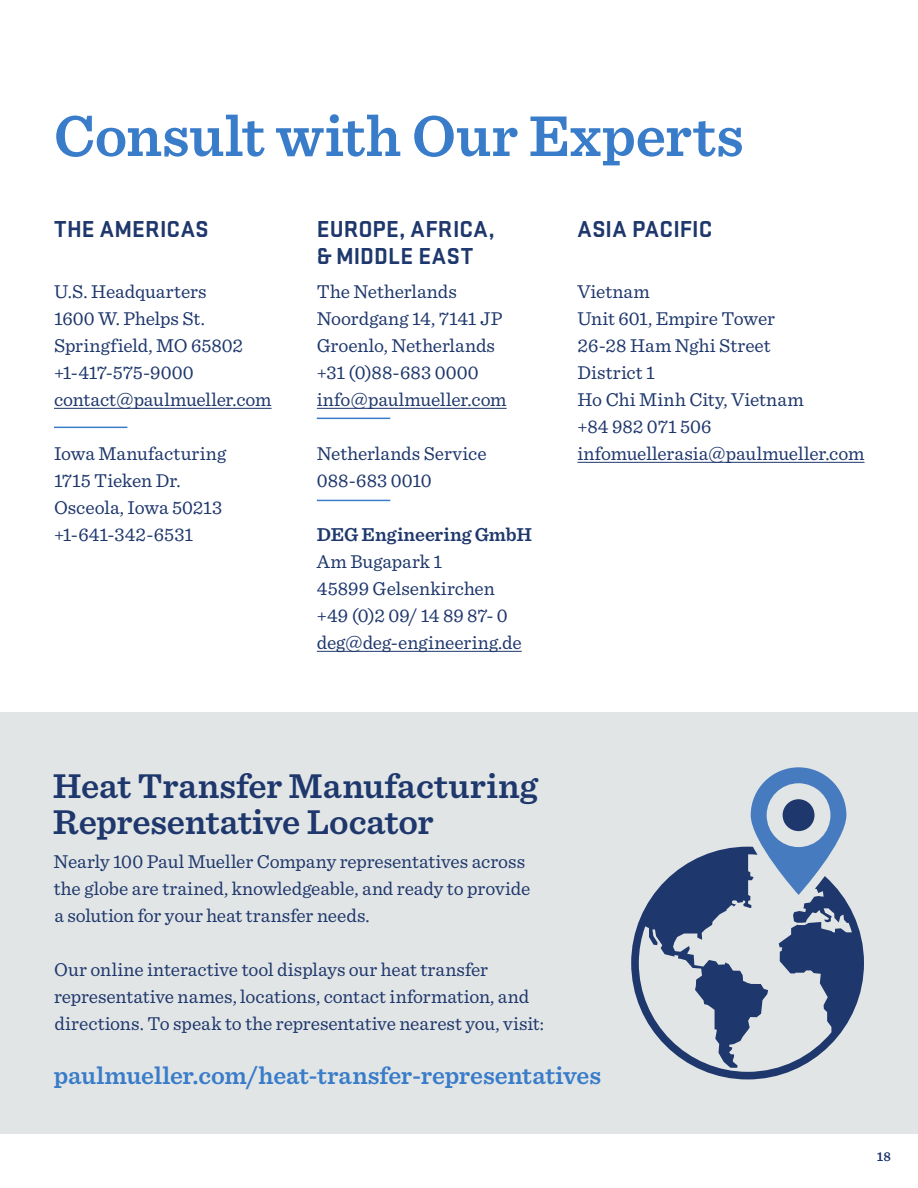
<style>
.page{position:relative;width:918px;height:1188px;background:#fff}
.page>*{position:absolute;margin:0;border:0;box-sizing:border-box;transform-origin:0 0}
.t1{font:600 60px "Sentinel";color:#397cc9}
.t2{font:600 36px/36px "Sentinel";letter-spacing:-.005em;color:#1e376c}
.t3{font:600 25.5px "Sentinel";letter-spacing:-.005em;color:#397cc9}
.t4{font:700 24px/27px "Mueller Display";letter-spacing:.005em;color:#1e376c}
.t5{font:19.5px/27px "Sentinel";color:#1e376c}
.t6{font:600 19.5px "Sentinel";color:#1e376c}
.t7{font:600 13.5px "Sentinel";color:#1e376c}
</style>
<div class="page">
<div style="left:0;top:713px;width:918px;height:421px;background:#e2e5e5"></div>
<svg style="left:631px;top:847px;width:233px;height:232px"></svg>
<svg style="left:751px;top:767px;width:95px;height:128px"></svg>
<hr style="left:54px;top:427px;width:73px;height:1px;background:#397cc9">
<hr style="left:54px;top:408px;width:218px;height:1px;background:#1e376c">
<hr style="left:317px;top:418px;width:73px;height:1px;background:#397cc9">
<hr style="left:317px;top:500px;width:73px;height:1px;background:#397cc9">
<hr style="left:317px;top:408px;width:190px;height:1px;background:#1e376c">
<hr style="left:317px;top:651px;width:205px;height:1px;background:#1e376c">
<hr style="left:578px;top:462px;width:287px;height:1px;background:#1e376c">
<h1 class="t1" style="left:54px;top:90px;width:691px">Consult with Our Experts</h1>
<p class="t4" style="left:54px;top:214px;width:156px">THE AMERICAS</p>
<p class="t5" style="left:54px;top:277px;width:219px">U.S. Headquarters<br>1600 W. Phelps St.<br>Springfield, MO 65802 +1-417-575-9000 contact@paulmueller.com</p>
<p class="t5" style="left:54px;top:439px;width:174px">Iowa Manufacturing<br>1715 Tieken Dr.<br>Osceola, Iowa 50213 +1-641-342-6531</p>
<p class="t4" style="left:317px;top:214px;width:179px">EUROPE, AFRICA, &amp; MIDDLE EAST</p>
<p class="t5" style="left:317px;top:277px;width:191px">The Netherlands<br>Noordgang 14, 7141 JP<br>Groenlo, Netherlands +31 (0)88-683 0000 info@paulmueller.com</p>
<p class="t5" style="left:317px;top:439px;width:171px">Netherlands Service<br>088-683 0010</p>
<p class="t6" style="left:317px;top:520px;width:217px">DEG Engineering GmbH</p>
<p class="t5" style="left:317px;top:547px;width:206px">Am Bugapark 1<br>45899 Gelsenkirchen +49 (0)2 09/ 14 89 87- 0 deg@deg-engineering.de</p>
<p class="t4" style="left:578px;top:214px;width:137px">ASIA PACIFIC</p>
<p class="t5" style="left:578px;top:277px;width:289px">Vietnam<br>Unit 601, Empire Tower<br>26-28 Ham Nghi Street<br>District 1<br>Ho Chi Minh City, Vietnam<br>+84 982 071 506 infomuellerasia@paulmueller.com</p>
<h2 class="t2" style="left:53px;top:766px;width:486px">Heat Transfer Manufacturing<br>Representative Locator</h2>
<p class="t5" style="left:54px;top:846px;width:478px">Nearly 100 Paul Mueller Company representatives across the globe are trained, knowledgeable, and ready to provide a solution for your heat transfer needs.</p>
<p class="t5" style="left:54px;top:954px;width:492px">Our online interactive tool displays our heat transfer representative names, locations, contact information, and directions. To speak to the representative nearest you, visit:</p>
<h3 class="t3" style="left:54px;top:1055px;width:549px">paulmueller.com/heat-transfer-representatives</h3>
<p class="t7" style="left:877px;top:1146px;width:16px">18</p>
</div>
